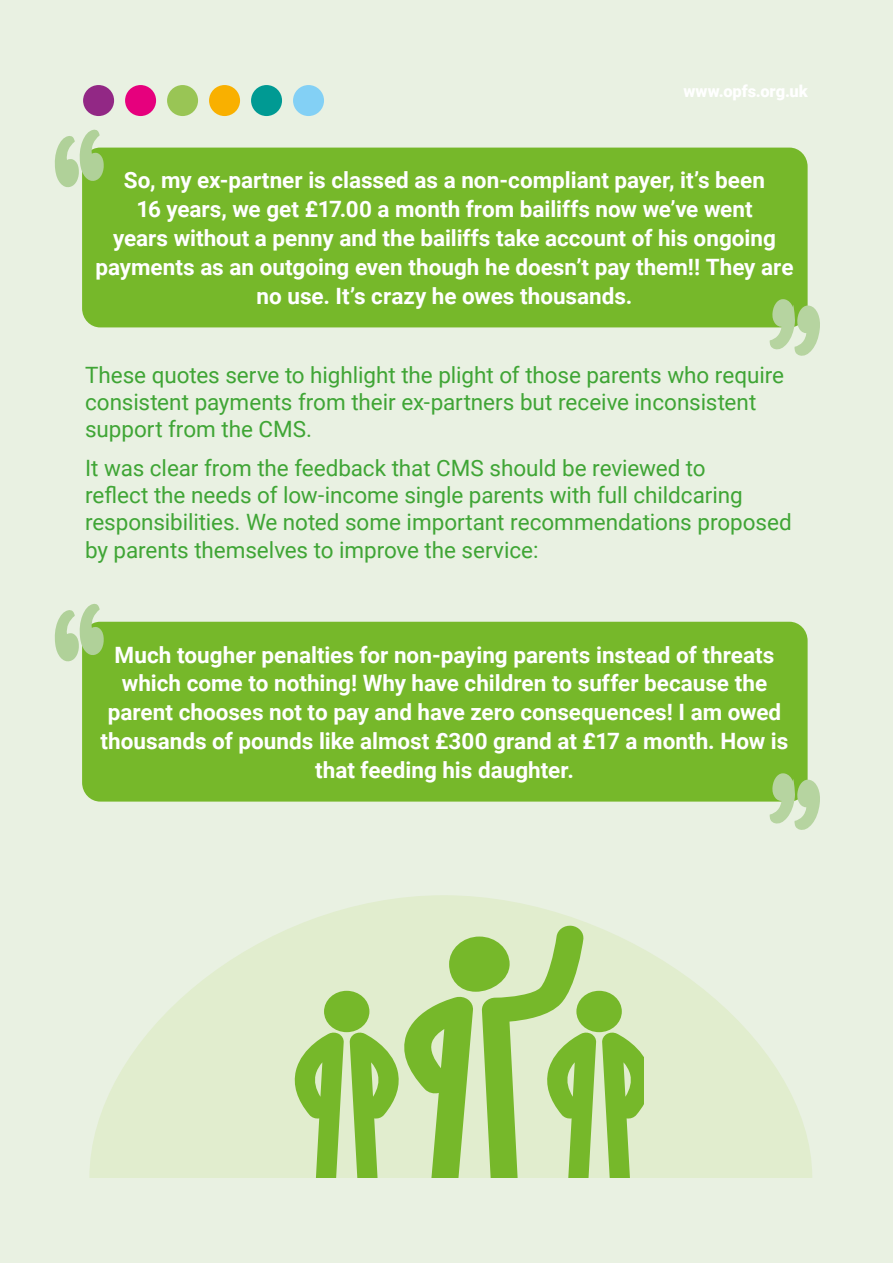
<style>
.page{position:relative;width:893px;height:1263px;background:#e9f1e2}
.page>*{position:absolute;margin:0;border:0;box-sizing:border-box;transform-origin:0 0}
.t1{font:700 22.5px/28.8px "Roboto";color:#fff;text-align:center}
.t2{font:22.5px/27px "Roboto";letter-spacing:-.005em;color:#3fa535}
.t3{font:900 16.5px "Roboto";letter-spacing:-.005em;color:#fff}
</style>
<div class="page">
<div style="left:83px;top:85px;width:31px;height:31px;background:#922885;border-radius:50%"></div>
<div style="left:125px;top:85px;width:31px;height:31px;background:#e6007d;border-radius:50%"></div>
<div style="left:167px;top:85px;width:31px;height:31px;background:#99c555;border-radius:50%"></div>
<div style="left:209px;top:85px;width:31px;height:31px;background:#f9b000;border-radius:50%"></div>
<div style="left:251px;top:85px;width:31px;height:31px;background:#009a93;border-radius:50%"></div>
<div style="left:293px;top:85px;width:31px;height:31px;background:#83d0f5;border-radius:50%"></div>
<div style="left:82px;top:148px;width:726px;height:179px;background:#76b82a;border-radius:19px"></div>
<svg style="left:54px;top:129px;width:50px;height:59px"></svg>
<svg style="left:89px;top:895px;width:723px;height:283px;fill:#e1edce"></svg>
<div style="left:324px;top:991px;width:45px;height:41px;background:#76b82a;border-radius:50%"></div>
<svg style="left:292px;top:1032px;width:52px;height:146px;background:#a4ce70"></svg>
<div style="left:576px;top:991px;width:46px;height:41px;background:#76b82a;border-radius:50%"></div>
<svg style="left:602px;top:1032px;width:42px;height:146px;background:#99c960"></svg>
<svg style="left:350px;top:925px;width:246px;height:253px;background:#b1d585"></svg>
<svg style="left:769px;top:298px;width:51px;height:58px"></svg>
<div style="left:82px;top:622px;width:726px;height:179px;background:#76b82a;border-radius:19px"></div>
<svg style="left:54px;top:604px;width:50px;height:58px"></svg>
<svg style="left:769px;top:772px;width:51px;height:58px"></svg>
<p class="t3" style="left:683px;top:80px;width:126px">www.opfs.org.uk</p>
<p class="t1" style="left:95px;top:165px;width:700px">So, my ex-partner is classed as a non-compliant payer, it’s been<br>16 years, we get £17.00 a month from bailiffs now we’ve went<br>years without a penny and the bailiffs take account of his ongoing payments as an outgoing even though he doesn’t pay them!! They are no use. It’s crazy he owes thousands.</p>
<p class="t2" style="left:85px;top:361px;width:701px">These quotes serve to highlight the plight of those parents who require consistent payments from their ex-partners but receive inconsistent support from the CMS.</p>
<p class="t2" style="left:85px;top:454px;width:708px">It was clear from the feedback that CMS should be reviewed to<br>reflect the needs of low-income single parents with full childcaring responsibilities. We noted some important recommendations proposed by parents themselves to improve the service:</p>
<p class="t1" style="left:101px;top:639px;width:689px">Much tougher penalties for non-paying parents instead of threats which come to nothing! Why have children to suffer because the parent chooses not to pay and have zero consequences! I am owed thousands of pounds like almost £300 grand at £17 a month. How is that feeding his daughter.</p>
</div>
